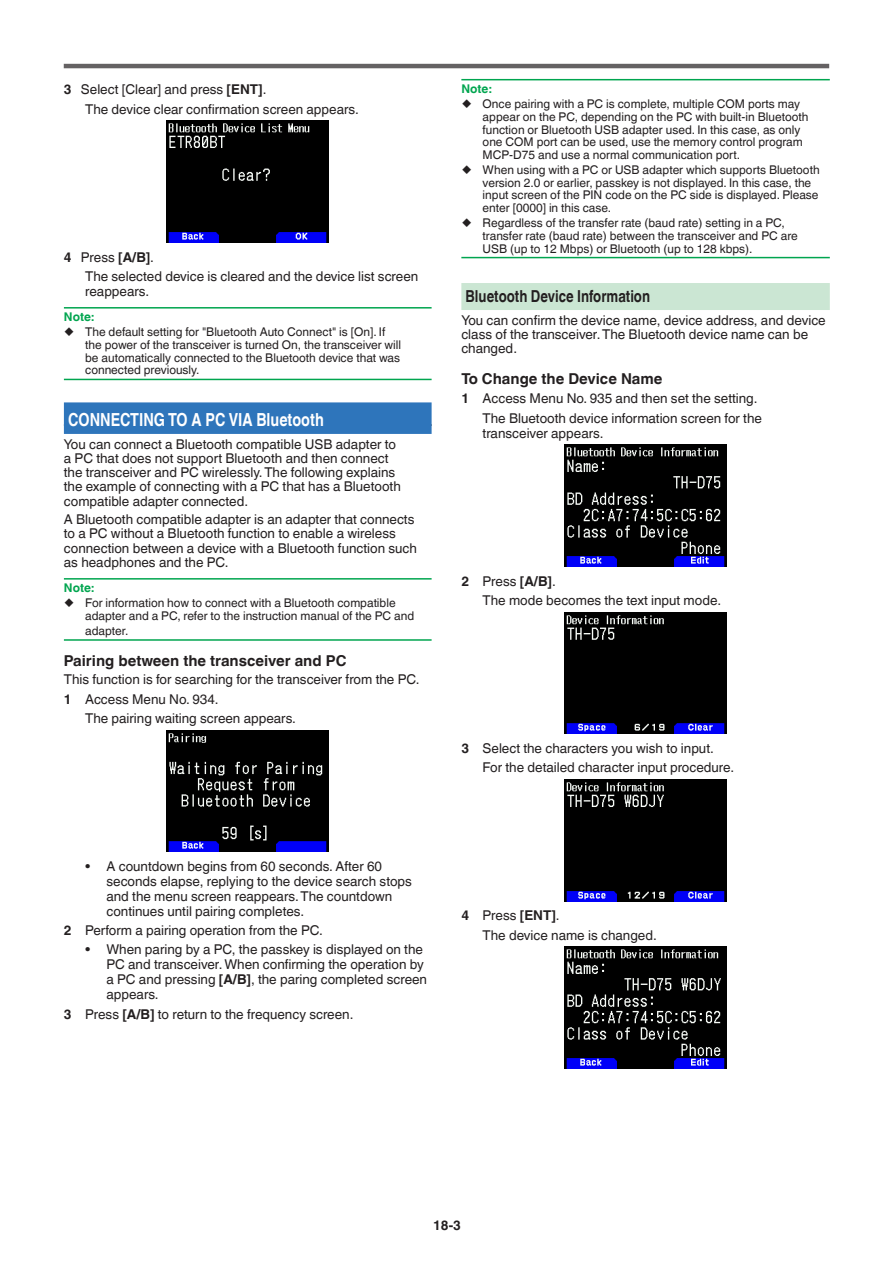
<style>
.page{position:relative;width:893px;height:1263px;background:#fff}
.page>*{position:absolute;margin:0;border:0;box-sizing:border-box;transform-origin:0 0}
.t1{font:700 18px "Helvetica World";color:#fff;scale:.8 1}
.t2{font:700 16.5px "Helvetica World";color:#231f20;scale:.8 1}
.t3{font:700 15px "Helvetica World";color:#231f20}
.t4{font:13.5px/14.2px "Helvetica World";color:#231f20}
.t5{font:700 13.5px "Helvetica World";color:#231f20}
.t6{font:12px/12.8px "Helvetica World";color:#231f20}
.t7{font:700 12px "Helvetica World";color:#00a54f}
.s1{font-weight:700}
</style>
<div class="page">
<hr style="left:64px;top:64px;width:765px;height:4px;background:#656263">
<hr style="left:64px;top:307px;width:368px;height:2px;background:#00a54f">
<hr style="left:64px;top:379px;width:368px;height:1px;background:#00a54f">
<div style="left:64px;top:402px;width:368px;height:32px;background:#2e75bb"></div>
<hr style="left:64px;top:578px;width:368px;height:2px;background:#00a54f">
<hr style="left:64px;top:639px;width:368px;height:2px;background:#00a54f">
<img style="left:167px;top:121px;width:162px;height:121px">
<img style="left:167px;top:730px;width:162px;height:121px">
<hr style="left:461px;top:79px;width:369px;height:1px;background:#00a54f">
<hr style="left:461px;top:257px;width:369px;height:1px;background:#00a54f">
<div style="left:461px;top:283px;width:369px;height:27px;background:#cbe6d3"></div>
<img style="left:565px;top:445px;width:162px;height:121px">
<img style="left:565px;top:612px;width:162px;height:122px">
<img style="left:565px;top:779px;width:162px;height:122px">
<img style="left:565px;top:947px;width:162px;height:121px">
<p class="t4" style="left:85px;top:80px;width:275px;line-height:19.2px;text-indent:-21px"><span class="s1">3</span> Select [Clear] and press <span class="s1">[ENT]</span>.<br>The device clear confirmation screen appears.</p>
<p class="t4" style="left:85px;top:247px;width:335px;line-height:19.2px;text-indent:-21px"><span class="s1">4</span> Press <span class="s1">[A/B]</span>.<br>The selected device is cleared and the device list screen</p>
<p class="t4" style="left:85px;top:284px;width:66px">reappears.</p>
<p class="t7" style="left:64px;top:310px;width:32px">Note:</p>
<p class="t6" style="left:85px;top:326px;width:318px;text-indent:-21px">○ The default setting for "Bluetooth Auto Connect" is [On]. If the power of the transceiver is turned On, the transceiver will be automatically connected to the Bluetooth device that was connected previously.</p>
<h1 class="t1" style="left:68px;top:409px;width:321px">CONNECTING TO A PC VIA Bluetooth</h1>
<p class="t4" style="left:64px;top:437px;width:338px">You can connect a Bluetooth compatible USB adapter to a PC that does not support Bluetooth and then connect the transceiver and PC wirelessly. The following explains the example of connecting with a PC that has a Bluetooth compatible adapter connected.</p>
<p class="t4" style="left:64px;top:512px;width:355px">A Bluetooth compatible adapter is an adapter that connects to a PC without a Bluetooth function to enable a wireless connection between a device with a Bluetooth function such as headphones and the PC.</p>
<p class="t7" style="left:64px;top:581px;width:32px">Note:</p>
<p class="t6" style="left:85px;top:597px;width:331px;text-indent:-21px">○ For information how to connect with a Bluetooth compatible adapter and a PC, refer to the instruction manual of the PC and</p>
<p class="t6" style="left:85px;top:624px;width:45px">adapter.</p>
<p class="t3" style="left:64px;top:652px;width:284px">Pairing between the transceiver and PC</p>
<p class="t4" style="left:64px;top:672px;width:357px">This function is for searching for the transceiver from the PC.</p>
<p class="t4" style="left:64px;top:692px;width:156px"><span class="s1">1</span> Access Menu No. 934.</p>
<p class="t4" style="left:85px;top:711px;width:212px">The pairing waiting screen appears.</p>
<p class="t4" style="left:106px;top:859px;width:307px;line-height:15px;text-indent:-21px">• A countdown begins from 60 seconds. After 60 seconds elapse, replying to the device search stops and the menu screen reappears. The countdown continues until pairing completes.</p>
<p class="t4" style="left:64px;top:923px;width:261px"><span class="s1">2</span> Perform a pairing operation from the PC.</p>
<p class="t4" style="left:106px;top:942px;width:322px;line-height:15px;text-indent:-21px">• When paring by a PC, the passkey is displayed on the PC and transceiver. When confirming the operation by a PC and pressing <span class="s1">[A/B]</span>, the paring completed screen appears.</p>
<p class="t4" style="left:64px;top:1007px;width:291px"><span class="s1">3</span> Press <span class="s1">[A/B]</span> to return to the frequency screen.</p>
<p class="t7" style="left:461px;top:82px;width:32px">Note:</p>
<p class="t6" style="left:483px;top:98px;width:327px;text-indent:-21px">○ Once pairing with a PC is complete, multiple COM ports may appear on the PC, depending on the PC with built-in Bluetooth function or Bluetooth USB adapter used. In this case, as only one COM port can be used, use the memory control program MCP-D75 and use a normal communication port.</p>
<p class="t6" style="left:483px;top:163px;width:338px;text-indent:-21px">○ When using with a PC or USB adapter which supports Bluetooth version 2.0 or earlier, passkey is not displayed. In this case, the input screen of the PIN code on the PC side is displayed. Please enter [0000] in this case.</p>
<p class="t6" style="left:483px;top:217px;width:317px;text-indent:-21px">○ Regardless of the transfer rate (baud rate) setting in a PC, transfer rate (baud rate) between the transceiver and PC are<br>USB (up to 12 Mbps) or Bluetooth (up to 128 kbps).</p>
<p class="t2" style="left:466px;top:287px;width:232px">Bluetooth Device Information</p>
<p class="t4" style="left:461px;top:313px;width:366px">You can confirm the device name, device address, and device class of the transceiver. The Bluetooth device name can be changed.</p>
<p class="t3" style="left:461px;top:370px;width:203px">To Change the Device Name</p>
<p class="t4" style="left:483px;top:389px;width:281px;line-height:19.2px;text-indent:-21px"><span class="s1">1</span> Access Menu No. 935 and then set the setting.<br>The Bluetooth device information screen for the</p>
<p class="t4" style="left:483px;top:426px;width:122px">transceiver appears.</p>
<p class="t4" style="left:483px;top:571px;width:240px;line-height:19.2px;text-indent:-21px"><span class="s1">2</span> Press <span class="s1">[A/B]</span>.<br>The mode becomes the text input mode.</p>
<p class="t4" style="left:483px;top:739px;width:253px;line-height:19.2px;text-indent:-21px"><span class="s1">3</span> Select the characters you wish to input.<br>For the detailed character input procedure.</p>
<p class="t4" style="left:483px;top:906px;width:176px;line-height:19.2px;text-indent:-21px"><span class="s1">4</span> Press <span class="s1">[ENT]</span>.<br>The device name is changed.</p>
<p class="t5" style="left:433px;top:1217px;width:29px">18-3</p>
</div>
